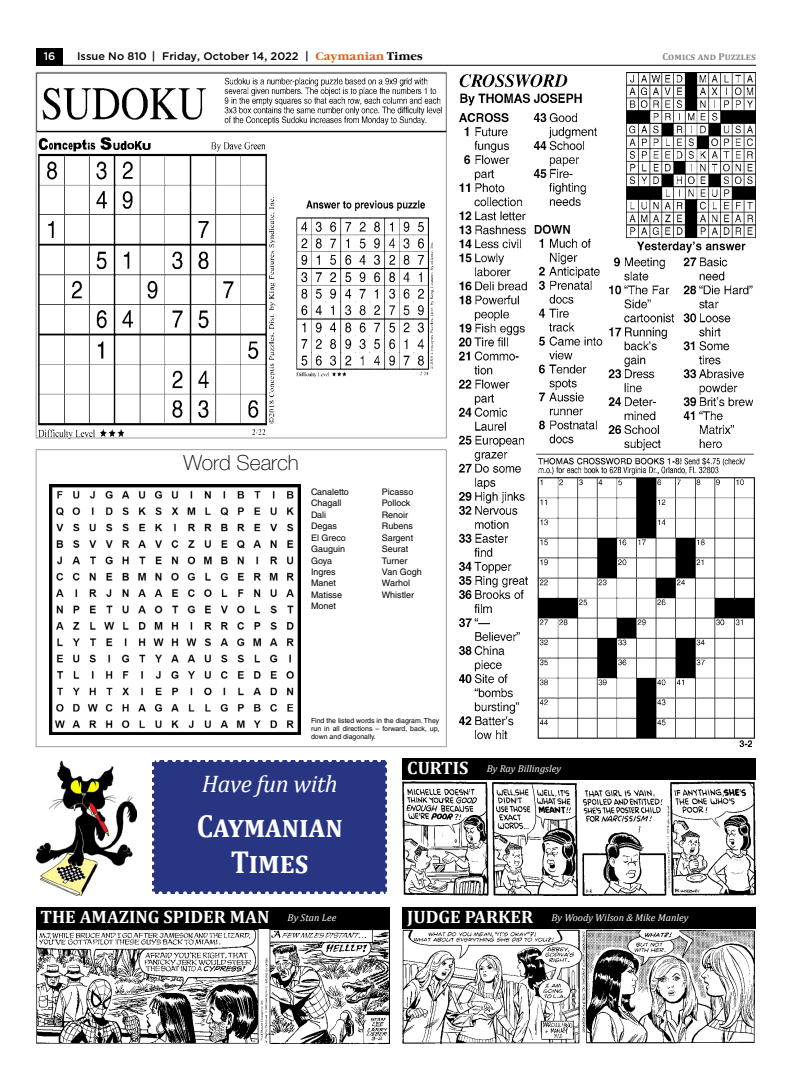
<style>
.page{position:relative;width:792px;height:1080px;background:#fff}
.page>*{position:absolute;margin:0;border:0;box-sizing:border-box;transform-origin:0 0}
.t1{font:700 32px/36px "Cambria";color:#fff;text-align:center;scale:.9 1}
.t2{font:italic 24px "Cambria";letter-spacing:-.015em;color:#fff}
.t3{font:100 21px "Helvetica Neue Cyr";color:#000}
.t4{font:700 18px "Cambria";color:#fff}
.t5{font:500 11px "Gotham";color:#000}
.t6{font:500 11px "Gotham";color:#fff}
.t7{font:italic 10px "Cambria";color:#fff}
.t8{font:700 10px "Cambria";letter-spacing:.01em;color:#878787}
.t9{font:9px/11.4px "Helvetica LT Std";color:#000}
.t10{font:7px/8px "Helvetica LT Std";color:#000;text-align:justify}
.s1{font-family:"Garamond C";font-weight:700;color:#ea5b0b}
.s2{font-family:"Garamond C";font-weight:700}
.s3{font-weight:400;font-style:italic;font-size:10px}
.s4{font-weight:700;font-style:normal;font-size:18px}
</style>
<div class="page">
<div style="left:36px;top:48px;width:27px;height:18px;background:#000"></div>
<hr style="left:36px;top:65px;width:720px;height:1px;background:#000">
<div style="left:152px;top:760px;width:235px;height:134px;background:#283583"></div>
<div style="left:36px;top:907px;width:353px;height:21px;background:#000"></div>
<div style="left:403px;top:758px;width:353px;height:22px;background:#000"></div>
<div style="left:403px;top:907px;width:353px;height:21px;background:#000"></div>
<img style="left:403px;top:930px;width:352px;height:114px">
<img style="left:36px;top:930px;width:353px;height:114px">
<img style="left:403px;top:781px;width:353px;height:114px">
<img style="left:460px;top:72px;width:296px;height:675px">
<img style="left:38px;top:77px;width:406px;height:359px">
<div style="left:36px;top:72px;width:410px;height:366px;border:1px solid #9d9d9c"></div>
<img style="left:49px;top:484px;width:251px;height:250px">
<img style="left:36px;top:760px;width:101px;height:135px">
<div style="left:36px;top:450px;width:410px;height:297px;border:1px solid #9d9d9c"></div>
<p class="t6" style="left:44px;top:49px;width:13px">16</p>
<p class="t5" style="left:77px;top:49px;width:347px">Issue No 810 | Friday, October 14, 2022 | <span class="s1">Caymanian</span> <span class="s2">Times</span></p>
<p class="t8" style="left:662px;top:50px;width:95px">Comics and Puzzles</p>
<h3 class="t3" style="left:184px;top:451px;width:117px">Word Search</h3>
<p class="t9" style="left:311px;top:486px;width:39px">Canaletto<br>Chagall<br>Dali<br>Degas<br>El Greco<br>Gauguin<br>Goya<br>Ingres<br>Manet<br>Matisse<br>Monet</p>
<p class="t9" style="left:382px;top:486px;width:41px">Picasso<br>Pollock<br>Renoir<br>Rubens<br>Sargent<br>Seurat<br>Turner<br>Van Gogh<br>Warhol<br>Whistler</p>
<p class="t10" style="left:311px;top:717px;width:130px">Find the listed words in the diagram. They run in all directions – forward, back, up, down and diagonally.</p>
<h2 class="t2" style="left:202px;top:767px;width:137px">Have fun with</h2>
<h1 class="t1" style="left:197px;top:807px;width:164px">Caymanian<br>Times</h1>
<h3 class="t4" style="left:40px;top:904px;width:297px">THE AMAZING SPIDER MAN <span class="s3">By Stan Lee</span></h3>
<p class="t7" style="left:407px;top:762px;width:155px"><span class="s4">CURTIS</span> By Ray Billingsley</p>
<p class="t7" style="left:407px;top:910px;width:283px"><span class="s4">JUDGE PARKER</span> By Woody Wilson &amp; Mike Manley</p>
</div>
